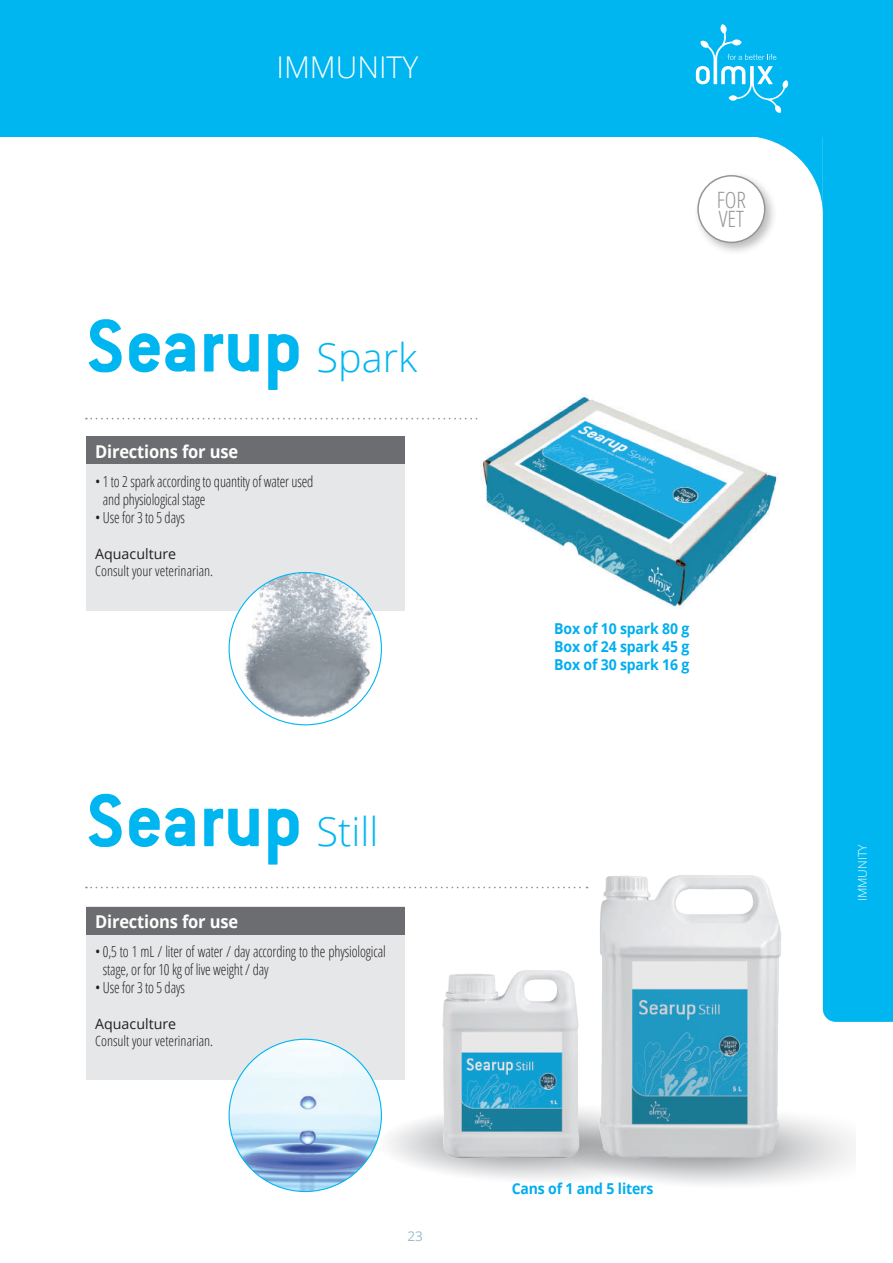
<style>
.page{position:relative;width:893px;height:1263px;background:#fff}
.page>*{position:absolute;margin:0;border:0;box-sizing:border-box;transform-origin:0 0}
.t1{font:700 81.75px "Conduit ITC";color:#00b6f0}
.t2{font:300 30px "Open Sans";color:#fff}
.t3{font:300 condensed 22.5px/19.5px "Open Sans";color:#939598}
.t4{font:700 17.7px "Open Sans";letter-spacing:-.01em;color:#fff;scale:.93 1}
.t5{font:300 condensed 15.3px/18.3px "Open Sans";letter-spacing:-.01em;color:#231f20;scale:.93 1}
.t6{font:700 15px/18px "Open Sans";letter-spacing:-.01em;color:#00aeef;text-align:justify;scale:.93 1}
.t7{font:300 condensed 14.25px/17.1px "Open Sans";color:#231f20}
.t8{font:13.5px "Open Sans";color:#9bbecb}
.t9{font:300 12px "Open Sans";color:#fff}
.s1{font-family:"Open Sans";font-weight:300;font-size:39.6px}
.s2{font-weight:400;font-stretch:normal}
</style>
<div class="page">
<img style="left:374px;top:1092px;width:43px;height:72px">
<div style="left:86px;top:436px;width:319px;height:175px;background:#e6e7e9"></div>
<div style="left:86px;top:907px;width:319px;height:173px;background:#e6e7e9"></div>
<div style="left:86px;top:436px;width:319px;height:28px;background:#6c6d70"></div>
<div style="left:86px;top:907px;width:319px;height:27px;background:#6c6d70"></div>
<div style="left:0;top:0;width:829px;height:136px;background:#00b6f0"></div>
<svg style="left:696px;top:24px;width:93px;height:89px"></svg>
<svg style="left:86px;top:418px;width:392px;height:1px"></svg>
<svg style="left:86px;top:887px;width:474px;height:1px"></svg>
<svg style="left:744px;top:136px;width:79px;height:79px"></svg>
<div style="left:694px;top:172px;width:84px;height:83px;background:#231f20;opacity:.3"></div>
<div style="left:698px;top:176px;width:67px;height:66px;background:#fff;border-radius:50%"></div>
<div style="left:697px;top:175px;width:68px;height:68px;border:2px solid #939598;border-radius:50%"></div>
<img style="left:229px;top:572px;width:146px;height:153px">
<img style="left:229px;top:1039px;width:152px;height:152px;border-radius:76px">
<div style="left:823px;top:0;width:70px;height:1022px;background:#00b6f0"></div>
<img style="left:417px;top:970px;width:143px;height:213px">
<img style="left:560px;top:875px;width:255px;height:310px">
<img style="left:480px;top:397px;width:297px;height:211px">
<p class="t2" style="left:276px;top:47px;width:19px">IMMUNITY</p>
<p class="t1" style="left:86px;top:297px;width:333px">Searup <span class="s1">Spark</span></p>
<p class="t4" style="left:95px;top:439px;width:155px">Directions for use</p>
<p class="t5" style="left:103px;top:471px;width:228px;text-indent:-8px">• 1 to 2 spark according to quantity of water used and physiological stage</p>
<p class="t5" style="left:95px;top:508px;width:98px">• Use for 3 to 5 days</p>
<p class="t7" style="left:95px;top:544px;width:120px"><span class="s2">Aquaculture<br></span>Consult your veterinarian.</p>
<p class="t1" style="left:86px;top:771px;width:294px">Searup <span class="s1">Still</span></p>
<p class="t4" style="left:95px;top:909px;width:155px">Directions for use</p>
<p class="t5" style="left:103px;top:941px;width:306px;text-indent:-8px">• 0,5 to 1 mL / liter of water / day according to the physiological stage, or for 10 kg of live weight / day</p>
<p class="t5" style="left:95px;top:978px;width:98px">• Use for 3 to 5 days</p>
<p class="t7" style="left:95px;top:1014px;width:120px"><span class="s2">Aquaculture<br></span>Consult your veterinarian.</p>
<p class="t8" style="left:407px;top:1227px;width:17px">23</p>
<p class="t3" style="left:717px;top:189px;width:31px">For vet</p>
<p class="t6" style="left:554px;top:620px;width:147px">Box of 10 spark 80 g Box of 24 spark 45 g Box of 30 spark 16 g</p>
<p class="t6" style="left:512px;top:1179px;width:154px">Cans of 1 and 5 liters</p>
<p class="t9" style="left:854px;top:901px;width:58px;rotate:-90deg">Immunity</p>
</div>
